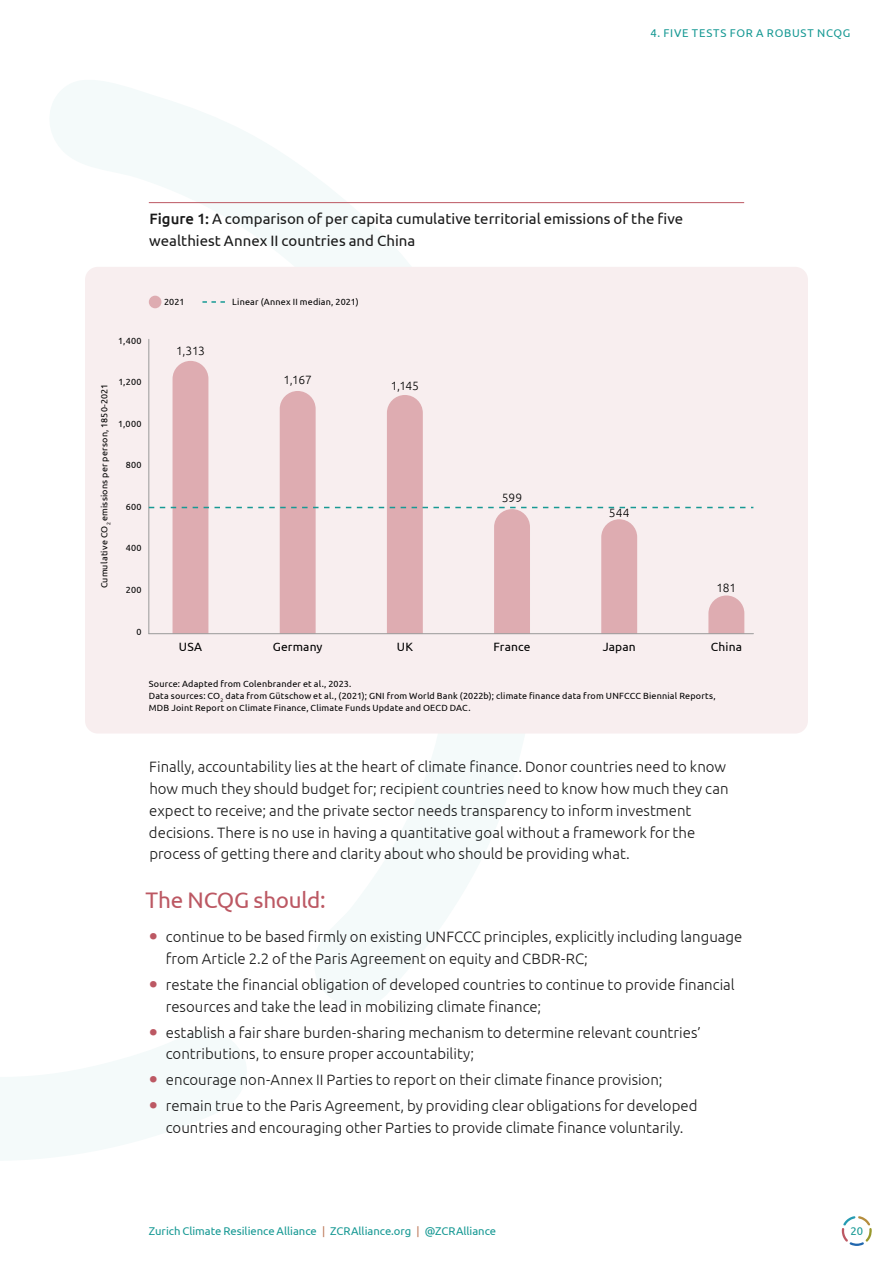
<style>
.page{position:relative;width:893px;height:1263px;background:#fff}
.page>*{position:absolute;margin:0;border:0;box-sizing:border-box;transform-origin:0 0}
.ZCRA-H3-Regular{font:22.5px "Ubuntu";letter-spacing:-.01em;color:#bc5863}
.ZCRA-Bullets-10pt{font:300 15px/21.8px "Ubuntu";color:#1a1a1a}
.ZCRA-Body-10pt{font:300 15px/21.8px "Ubuntu";color:#1a1a1a}
.ZCRA-FigureCaption{font:15px/21.8px "Ubuntu";letter-spacing:.005em;color:#1a1a1a}
.t1{font:12px "Ubuntu";letter-spacing:.015em;color:#000}
.t2{font:300 12px "Ubuntu";letter-spacing:-.025em;color:#000}
.t3{font:11.25px "Ubuntu";color:#179994}
.t4{font:11.25px "Ubuntu";letter-spacing:.065em;color:#179994}
.t5{font:9px/12px "Ubuntu";letter-spacing:.02em;color:#000}
.s1{font-weight:500}
.s2{font-weight:400;font-size:25.5px;color:#bc5863}
.s3{color:#bd7859}
</style>
<div class="page">
<svg style="left:50px;top:80px;width:432px;height:187px"></svg>
<svg style="left:0;top:1031px;width:246px;height:129px"></svg>
<svg style="left:315px;top:733px;width:211px;height:274px"></svg>
<hr style="left:149px;top:202px;width:595px;height:1px;background:#bc5863">
<div style="left:85px;top:267px;width:723px;height:466px;background:#f8eeef;border-radius:13px"></div>
<div style="left:149px;top:296px;width:12px;height:12px;background:#deacb1;border-radius:50%"></div>
<svg style="left:202px;top:301px;width:23px;height:2px"></svg>
<hr style="left:148px;top:339px;width:1px;height:295px;background:#999">
<svg style="left:149px;top:361px;width:604px;height:273px"></svg>
<svg style="left:842px;top:1216px;width:30px;height:30px"></svg>
<p class="t4" style="left:650px;top:27px;width:202px">4. FIVE TESTS FOR A ROBUST NCQG</p>
<p class="ZCRA-FigureCaption" style="left:149px;top:208px;width:535px"><span class="s1">Figure 1:</span> A comparison of per capita cumulative territorial emissions of the five wealthiest Annex II countries and China</p>
<p class="t5" style="left:164px;top:295px;width:22px">2021</p>
<p class="t5" style="left:232px;top:295px;width:128px">Linear (Annex II median, 2021)</p>
<p class="t5" style="left:118px;top:334px;width:25px">1,400</p>
<p class="t5" style="left:98px;top:588px;width:206px;rotate:-90deg">Cumulative CO<sub>2</sub> emissions per person, 1850-2021</p>
<p class="t5" style="left:118px;top:376px;width:25px">1,200</p>
<p class="t5" style="left:118px;top:417px;width:25px">1,000</p>
<p class="t5" style="left:126px;top:459px;width:17px">800</p>
<p class="t5" style="left:126px;top:500px;width:17px">600</p>
<p class="t5" style="left:126px;top:542px;width:17px">400</p>
<p class="t5" style="left:126px;top:583px;width:17px">200</p>
<p class="t5" style="left:137px;top:625px;width:7px">0</p>
<p class="t2" style="left:176px;top:344px;width:30px">1,313</p>
<p class="t2" style="left:284px;top:373px;width:30px">1,167</p>
<p class="t2" style="left:391px;top:378px;width:29px">1,145</p>
<p class="t2" style="left:502px;top:491px;width:22px">599</p>
<p class="t2" style="left:609px;top:506px;width:22px">544</p>
<p class="t2" style="left:717px;top:580px;width:21px">181</p>
<p class="t1" style="left:179px;top:639px;width:25px">USA</p>
<p class="t1" style="left:273px;top:639px;width:51px">Germany</p>
<p class="t1" style="left:397px;top:639px;width:18px">UK</p>
<p class="t1" style="left:494px;top:639px;width:39px">France</p>
<p class="t1" style="left:603px;top:639px;width:35px">Japan</p>
<p class="t1" style="left:711px;top:639px;width:33px">China</p>
<p class="t5" style="left:149px;top:678px;width:568px">Source: Adapted from Colenbrander et al., 2023.<br>Data sources: CO<sub>2</sub> data from Gütschow et al., (2021); GNI from World Bank (2022b); climate finance data from UNFCCC Biennial Reports,<br>MDB Joint Report on Climate Finance, Climate Funds Update and OECD DAC.</p>
<p class="ZCRA-Body-10pt" style="left:149px;top:756px;width:581px">Finally, accountability lies at the heart of climate finance. Donor countries need to know how much they should budget for; recipient countries need to know how much they can expect to receive; and the private sector needs transparency to inform investment decisions. There is no use in having a quantitative goal without a framework for the process of getting there and clarity about who should be providing what.</p>
<h2 class="ZCRA-H3-Regular" style="left:146px;top:886px;width:182px">The NCQG should:</h2>
<p class="ZCRA-Bullets-10pt" style="left:166px;top:925px;width:578px;text-indent:-17px"><span class="s2">•</span> continue to be based firmly on existing UNFCCC principles, explicitly including language from Article 2.2 of the Paris Agreement on equity and CBDR-RC;</p>
<p class="ZCRA-Bullets-10pt" style="left:166px;top:973px;width:570px;text-indent:-17px"><span class="s2">•</span> restate the financial obligation of developed countries to continue to provide financial resources and take the lead in mobilizing climate finance;</p>
<p class="ZCRA-Bullets-10pt" style="left:166px;top:1021px;width:537px;text-indent:-17px"><span class="s2">•</span> establish a fair share burden-sharing mechanism to determine relevant countries’ contributions, to ensure proper accountability;</p>
<p class="ZCRA-Bullets-10pt" style="left:149px;top:1069px;width:515px"><span class="s2">•</span> encourage non-Annex II Parties to report on their climate finance provision;</p>
<p class="ZCRA-Bullets-10pt" style="left:149px;top:1095px;width:550px;text-align:center"><span class="s2">•</span> remain true to the Paris Agreement, by providing clear obligations for developed countries and encouraging other Parties to provide climate finance voluntarily.</p>
<p class="t3" style="left:149px;top:1224px;width:349px">Zurich Climate Resilience Alliance <span class="s3">|</span> ZCRAlliance.org <span class="s3">|</span> @ZCRAlliance</p>
<p class="t3" style="left:851px;top:1224px;width:14px">20</p>
</div>
